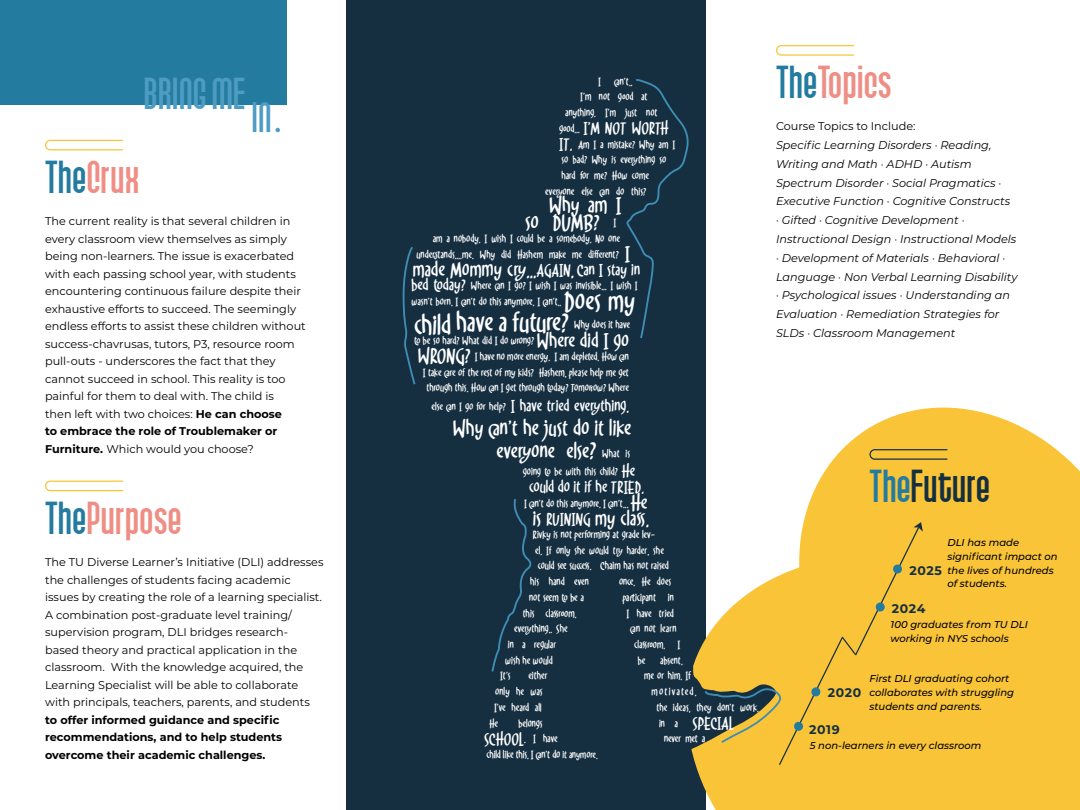
<style>
.page{position:relative;width:1080px;height:810px;background:#fff}
.page>*{position:absolute;margin:0;border:0;box-sizing:border-box;transform-origin:0 0}
.t1{font:45px "Qhytsdakx";letter-spacing:.01em;color:#ef8e85}
.t2{font:45px "Qhytsdakx";letter-spacing:.01em;color:#152f41}
.t3{font:43.5px "Qhytsdakx";letter-spacing:.01em;color:#4f9cc3}
.t4{font:41.5px "Qhytsdakx";color:#4f9cc3}
.t5{font:26.25px/21px "Mellynda";color:#fff}
.t6{font:21px/17px "Mellynda";color:#fff;text-align:right}
.t7{font:19.62px "Mellynda";color:#fff}
.t8{font:15.75px "Mellynda";color:#fff}
.t9{font:15.75px "Mellynda";letter-spacing:-.025em;color:#fff}
.t10{font:700 12.5px "Montserrat";letter-spacing:.05em;color:#152f41}
.t11{font:11.25px/17.5px "Montserrat";color:#000}
.t12{font:italic 11.25px/18.8px "Montserrat";color:#000}
.t13{font:700 11.25px/17.5px "Montserrat";color:#000}
.t14{font:10.5px/15.8px "Mellynda";color:#fff}
.t15{font:10.5px "Mellynda";letter-spacing:.105em;color:#fff}
.t16{font:italic 500 10px/13.8px "Montserrat";color:#000}
.s1{color:#247ba0}
.s2{font-weight:700}
.s3{font-size:10.5px}
.s4{font-size:15.75px}
.s5{font-size:19.62px}
.s6{font-size:23.62px}
.s7{font-size:10px}
</style>
<div class="page">
<div style="left:346px;top:0;width:360px;height:810px;background:#152f41"></div>
<svg style="left:803px;top:407px;width:277px;height:134px;fill:#f9c437"></svg>
<div style="left:695px;top:541px;width:385px;height:269px;background:#f9c437"></div>
<div style="left:0;top:0;width:286px;height:105px;background:#247ba0"></div>
<div style="left:691px;top:745px;width:85px;height:20px;background:#f9c437"></div>
<svg style="left:402px;top:79px;width:376px;height:666px"></svg>
<svg style="left:45px;top:140px;width:78px;height:10px"></svg>
<svg style="left:45px;top:481px;width:78px;height:10px"></svg>
<svg style="left:869px;top:449px;width:78px;height:11px"></svg>
<svg style="left:275px;top:128px;width:5px;height:4px"></svg>
<div style="left:778px;top:522px;width:145px;height:244px;background:#f9c437"></div>
<svg style="left:776px;top:45px;width:78px;height:11px"></svg>
<h2 class="t3" style="left:144px;top:65px;width:103px">BRING ME</h2>
<h3 class="t4" style="left:252px;top:90px;width:21px">IN</h3>
<h1 class="t1" style="left:45px;top:148px;width:96px"><span class="s1">The</span>Crux</h1>
<p class="t11" style="left:45px;top:212px;width:262px">The current reality is that several children in every classroom view themselves as simply being non-learners. The issue is exacerbated with each passing school year, with students encountering continuous failure despite their exhaustive efforts to succeed. The seemingly endless efforts to assist these children without success-chavrusas, tutors, P3, resource room pull-outs - underscores the fact that they cannot succeed in school. This reality is too painful for them to deal with. The child is<br>then left with two choices: <span class="s2">He can choose<br>to embrace the role of Troublemaker or Furniture.</span> Which would you choose?</p>
<h1 class="t1" style="left:45px;top:489px;width:138px"><span class="s1">The</span>Purpose</h1>
<p class="t11" style="left:45px;top:553px;width:280px">The TU Diverse Learner’s Initiative (DLI) addresses the challenges of students facing academic issues by creating the role of a learning specialist.<br>A combination post-graduate level training/ supervision program, DLI bridges research&shy;based theory and practical application in the classroom. With the knowledge acquired, the Learning Specialist will be able to collaborate with principals, teachers, parents, and students</p>
<p class="t13" style="left:45px;top:710px;width:239px">to offer informed guidance and specific recommendations, and to help students overcome their academic challenges.</p>
<p class="t14" style="left:598px;top:73px;width:36px">I can’t..</p>
<p class="t14" style="left:580px;top:89px;width:69px">I’m not good at</p>
<p class="t14" style="left:565px;top:105px;width:94px">anything. I’m just not</p>
<h3 class="t8" style="left:559px;top:119px;width:111px"><span class="s3">good…</span> I’M NOT WORTH</h3>
<p class="t14" style="left:559px;top:136px;width:118px"><span class="s4">IT.</span> Am I a mistake? Why am I</p>
<p class="t14" style="left:562px;top:152px;width:107px">so bad? Why is everything so</p>
<p class="t14" style="left:562px;top:168px;width:89px">hard for me? How come</p>
<p class="t14" style="left:545px;top:183px;width:103px">everyone else can do this?</p>
<h3 class="t6" style="left:525px;top:196px;width:98px">Why am I<br>so DUMB? <span class="s3">I</span></h3>
<p class="t14" style="left:417px;top:230px;width:215px;text-align:center">am a nobody. I wish I could be a somebody. No one understands….me. Why did Hashem make me different? <span class="s5">I</span></p>
<h3 class="t8" style="left:413px;top:260px;width:229px"><span class="s5">made Mommy cry…</span>AGAIN<span class="s5">.</span> Can I stay in</h3>
<p class="t14" style="left:412px;top:278px;width:228px"><span class="s4">bed today?</span> Where can I go? I wish I was invisible… I wish I wasn’t born. I can’t do this anymore. I can’t..</p>
<h3 class="t5" style="left:414px;top:290px;width:223px;text-indent:150px">Does my child have a future?</h3>
<p class="t14" style="left:414px;top:317px;width:218px;text-align:right">Why does it have<br>to be so hard? What did I do wrong? <span class="s5">Where did I go WRONG?</span> I have no more energy. I am depleted. How can I take care of the rest of my kids? Hashem, please help me get through this. How can I get through today? Tomorrow? Where</p>
<h3 class="t8" style="left:432px;top:396px;width:199px"><span class="s3">else can I go for help?</span> I have tried everything.</h3>
<h3 class="t6" style="left:453px;top:415px;width:180px;line-height:23.6px;text-align:center">Why can’t he just do it like everyone else<span class="s6">?</span></h3>
<p class="t14" style="left:523px;top:444px;width:114px;line-height:18.4px;text-indent:80px">What is going to be with this child? <span class="s4">He</span></p>
<h3 class="t8" style="left:529px;top:477px;width:117px">could do it if he TRIED.</h3>
<p class="t14" style="left:524px;top:495px;width:125px">I can’t do this anymore. I can’t... <span class="s5">He</span></p>
<h3 class="t7" style="left:533px;top:507px;width:118px">is <span class="s4">RUINING</span> my class.</h3>
<p class="t14" style="left:533px;top:526px;width:124px">Rivky is not performing at grade lev-</p>
<p class="t14" style="left:535px;top:542px;width:130px">el. If only she would try harder, she</p>
<p class="t14" style="left:538px;top:558px;width:133px">could see success. Chaim has not raised</p>
<p class="t14" style="left:530px;top:574px;width:60px">his hand even</p>
<p class="t14" style="left:619px;top:574px;width:54px">once. He does</p>
<p class="t14" style="left:529px;top:589px;width:57px">not seem to be a</p>
<p class="t14" style="left:623px;top:589px;width:53px">participant in</p>
<p class="t14" style="left:523px;top:605px;width:55px">this classroom.</p>
<p class="t14" style="left:627px;top:605px;width:49px">I have tried</p>
<p class="t14" style="left:514px;top:621px;width:55px">everything.. She</p>
<p class="t14" style="left:630px;top:621px;width:48px">can not learn</p>
<p class="t14" style="left:508px;top:637px;width:50px">in a regular</p>
<p class="t14" style="left:634px;top:637px;width:48px">classroom. I</p>
<p class="t14" style="left:505px;top:652px;width:49px">wish he would</p>
<p class="t14" style="left:638px;top:652px;width:9px">be</p>
<p class="t14" style="left:660px;top:652px;width:24px">absent.</p>
<p class="t14" style="left:500px;top:668px;width:12px">It’s</p>
<p class="t14" style="left:528px;top:668px;width:21px">either</p>
<p class="t14" style="left:644px;top:668px;width:49px">me or him. If</p>
<p class="t14" style="left:495px;top:684px;width:49px">only he was</p>
<p class="t15" style="left:652px;top:685px;width:47px">motivated.</p>
<p class="t14" style="left:494px;top:699px;width:49px">I’ve heard all</p>
<p class="t14" style="left:657px;top:699px;width:104px">the ideas, they don’t work.</p>
<p class="t14" style="left:489px;top:715px;width:11px">He</p>
<p class="t14" style="left:518px;top:715px;width:26px">belongs</p>
<h3 class="t9" style="left:659px;top:713px;width:76px"><span class="s3">in a</span> SPECIAL</h3>
<h3 class="t8" style="left:484px;top:729px;width:75px">SCHOOL<span class="s3">. I have</span></h3>
<p class="t14" style="left:664px;top:731px;width:43px">never met a</p>
<p class="t14" style="left:487px;top:747px;width:113px">child like this. I can’t do <span class="s7">it anymore.</span></p>
<h1 class="t1" style="left:776px;top:53px;width:117px"><span class="s1">The</span>Topics</h1>
<p class="t11" style="left:776px;top:117px;width:141px">Course Topics to Include:</p>
<p class="t12" style="left:776px;top:135px;width:243px">Specific Learning Disorders · Reading, Writing and Math · ADHD · Autism Spectrum Disorder · Social Pragmatics · Executive Function · Cognitive Constructs<br>· Gifted · Cognitive Development · Instructional Design · Instructional Models · Development of Materials · Behavioral · Language · Non Verbal Learning Disability · Psychological issues · Understanding an Evaluation · Remediation Strategies for SLDs · Classroom Management</p>
<h1 class="t2" style="left:870px;top:457px;width:122px"><span class="s1">The</span>Future</h1>
<p class="t16" style="left:947px;top:535px;width:112px">DLI has made significant impact on the lives of hundreds of students.</p>
<p class="t10" style="left:910px;top:561px;width:34px">2025</p>
<p class="t10" style="left:892px;top:600px;width:35px">2024</p>
<p class="t16" style="left:891px;top:617px;width:139px">100 graduates from TU DLI working in NYS schools</p>
<p class="t10" style="left:828px;top:683px;width:35px">2020</p>
<p class="t10" style="left:809px;top:720px;width:32px">2019</p>
<p class="t16" style="left:869px;top:671px;width:146px">First DLI graduating cohort collaborates with struggling students and parents.</p>
<p class="t16" style="left:810px;top:738px;width:173px">5 non-learners in every classroom</p>
</div>
